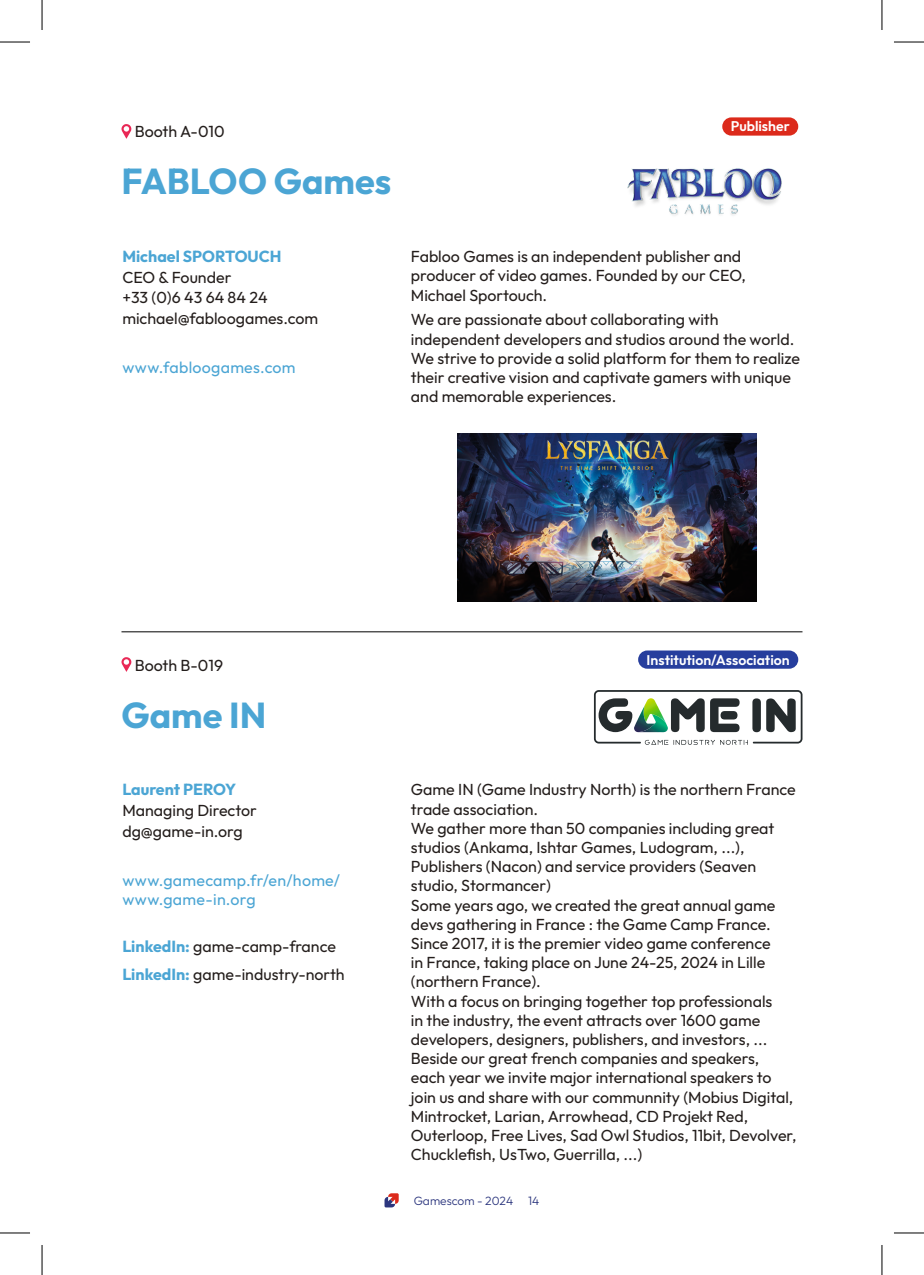
<style>
.page{position:relative;width:924px;height:1275px;background:#fff}
.page>*{position:absolute;margin:0;border:0;box-sizing:border-box;transform-origin:0 0}
.t1{font:700 36px "Outfit";color:#4ba5d4}
.t2{font:16px/19.2px "Outfit";color:#241e1c}
.t3{font:16px/19.2px "Outfit";letter-spacing:.015em;color:#4ba5d4}
.t4{font:700 16px "Outfit";color:#4ba5d4}
.t5{font:600 14px "Outfit";color:#fff}
.t6{font:300 12px "Outfit";color:#2c367e}
.s1{font-weight:700;color:#4ba5d4}
</style>
<div class="page">
<svg style="left:384px;top:1193px;width:14px;height:14px"></svg>
<hr style="left:121px;top:631px;width:681px;height:1px;background:#000">
<img style="left:627px;top:168px;width:155px;height:47px">
<div style="left:722px;top:117px;width:75px;height:19px;background:#dc2a1b;border-radius:9px"></div>
<svg style="left:121px;top:124px;width:10px;height:15px"></svg>
<svg style="left:593px;top:690px;width:209px;height:55px"></svg>
<div style="left:637px;top:650px;width:160px;height:18px;background:#263e9d;border-radius:9px"></div>
<svg style="left:121px;top:657px;width:10px;height:15px"></svg>
<img style="left:457px;top:433px;width:298px;height:168px">
<hr style="left:0;top:42px;width:30px;height:1px;background:#000">
<hr style="left:893px;top:42px;width:30px;height:1px;background:#000">
<hr style="left:0;top:1232px;width:30px;height:1px;background:#000">
<hr style="left:893px;top:1232px;width:30px;height:1px;background:#000">
<hr style="left:42px;top:0;width:1px;height:30px;background:#000">
<hr style="left:42px;top:1245px;width:1px;height:30px;background:#000">
<hr style="left:881px;top:0;width:1px;height:30px;background:#000">
<hr style="left:881px;top:1245px;width:1px;height:30px;background:#000">
<p class="t2" style="left:135px;top:122px;width:91px">Booth A-010</p>
<h1 class="t1" style="left:121px;top:161px;width:271px">FABLOO Games</h1>
<p class="t5" style="left:730px;top:118px;width:60px">Publisher</p>
<p class="t4" style="left:122px;top:247px;width:161px">Michael SPORTOUCH</p>
<p class="t2" style="left:122px;top:267px;width:197px;line-height:20.6px">CEO &amp; Founder<br>+33 (0)6 43 64 84 24 michael@fabloogames.com</p>
<p class="t3" style="left:122px;top:358px;width:175px">www.fabloogames.com</p>
<p class="t2" style="left:411px;top:247px;width:336px">Fabloo Games is an independent publisher and producer of video games. Founded by our CEO,<br>Michael Sportouch.</p>
<p class="t2" style="left:411px;top:310px;width:390px">We are passionate about collaborating with independent developers and studios around the world.<br>We strive to provide a solid platform for them to realize their creative vision and captivate gamers with unique and memorable experiences.</p>
<p class="t2" style="left:135px;top:655px;width:90px">Booth B-019</p>
<h1 class="t1" style="left:121px;top:694px;width:146px">Game IN</h1>
<p class="t4" style="left:122px;top:780px;width:115px">Laurent PEROY</p>
<p class="t2" style="left:122px;top:800px;width:136px;line-height:20.6px">Managing Director dg@game-in.org</p>
<p class="t3" style="left:122px;top:870px;width:219px">www.gamecamp.fr/en/home/ www.game-in.org</p>
<p class="t2" style="left:122px;top:932px;width:224px;line-height:27.8px"><span class="s1">LinkedIn:</span> game-camp-france<br><span class="s1">LinkedIn:</span> game-industry-north</p>
<p class="t5" style="left:646px;top:651px;width:144px">Institution/Association</p>
<p class="t2" style="left:411px;top:780px;width:387px">Game IN (Game Industry North) is the northern France trade association.<br>We gather more than 50 companies including great studios (Ankama, Ishtar Games, Ludogram, ...), Publishers (Nacon) and service providers (Seaven studio, Stormancer)<br>Some years ago, we created the great annual game devs gathering in France : the Game Camp France.<br>Since 2017, it is the premier video game conference<br>in France, taking place on June 24-25, 2024 in Lille (northern France).<br>With a focus on bringing together top professionals<br>in the industry, the event attracts over 1600 game developers, designers, publishers, and investors, ...<br>Beside our great french companies and speakers, each year we invite major international speakers to join us and share with our communnity (Mobius Digital, Mintrocket, Larian, Arrowhead, CD Projekt Red, Outerloop, Free Lives, Sad Owl Studios, 11bit, Devolver, Chucklefish, UsTwo, Guerrilla, ...)</p>
<p class="t6" style="left:413px;top:1193px;width:127px">Gamescom - 2024 14</p>
</div>
